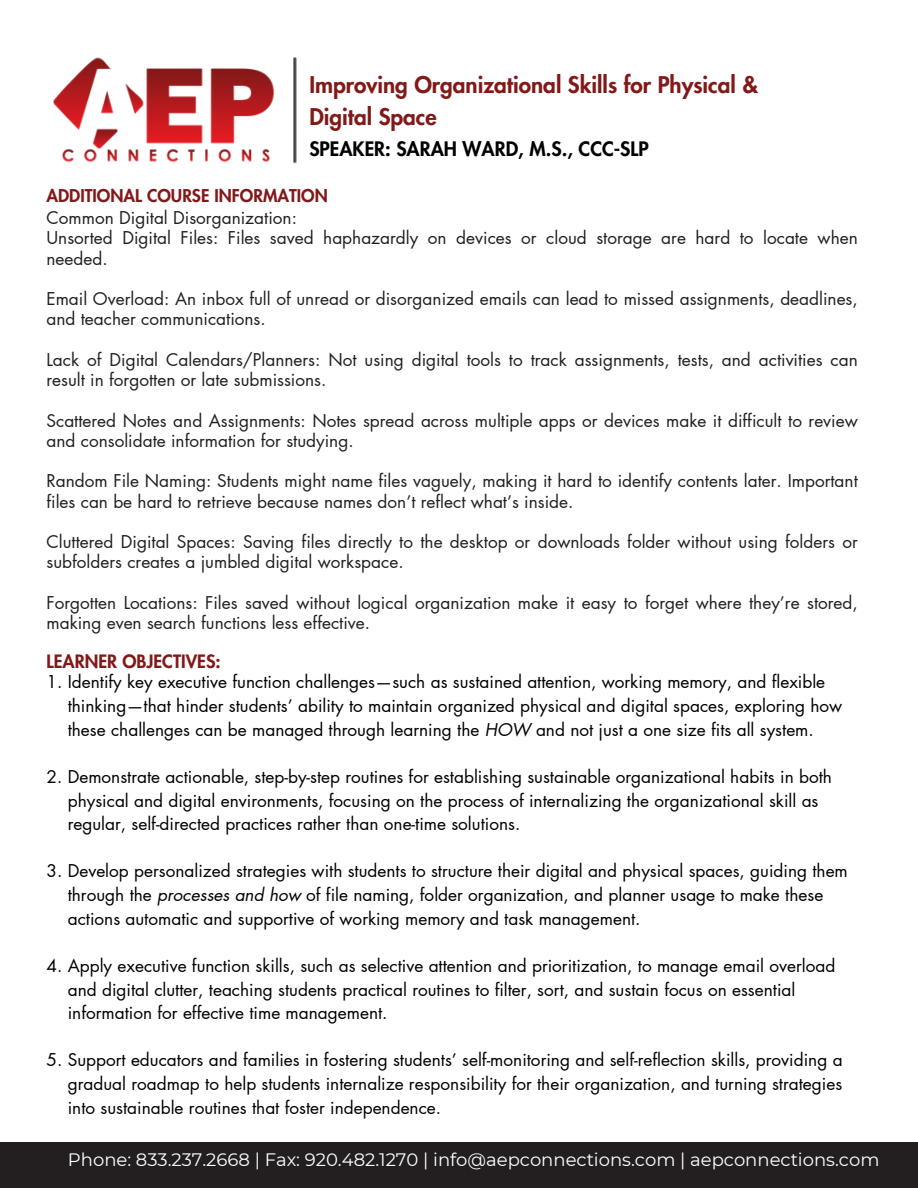
<style>
.page{position:relative;width:918px;height:1188px;background:#fff}
.page>*{position:absolute;margin:0;border:0;box-sizing:border-box;transform-origin:0 0}
.t1{font:800 22.5px/31.5px "Futura LT Pro";color:#821919}
.t2{font:800 19.5px "Futura LT Pro";color:#000}
.t3{font:18px "Montserrat";color:#fff}
.t4{font:800 18px "Futura LT Pro";color:#821919}
.t5{font:17.25px "Futura LT Pro";color:#000}
.t6{font:17.25px/20.2px "Futura LT Pro";color:#231f20}
.t7{font:800 17.25px "Futura LT Pro";color:#821919}
.s1{font-style:italic}
</style>
<div class="page">
<img style="left:53px;top:57px;width:222px;height:105px">
<div style="left:0;top:1142px;width:918px;height:46px;background:#231f20"></div>
<img style="left:294px;top:57px;width:3px;height:107px">
<h1 class="t1" style="left:309px;top:70px;width:450px">Improving Organizational Skills for Physical &amp;<br>Digital Space</h1>
<p class="t2" style="left:309px;top:140px;width:341px">SPEAKER: SARAH WARD, M.S., CCC-SLP</p>
<p class="t7" style="left:46px;top:187px;width:283px">ADDITIONAL COURSE INFORMATION</p>
<p class="t6" style="left:46px;top:208px;width:252px">Common Digital Disorganization:</p>
<p class="t6" style="left:46px;top:229px;width:813px">Unsorted Digital Files: Files saved haphazardly on devices or cloud storage are hard to locate when needed.</p>
<p class="t6" style="left:46px;top:289px;width:813px">Email Overload: An inbox full of unread or disorganized emails can lead to missed assignments, deadlines, and teacher communications.</p>
<p class="t6" style="left:46px;top:350px;width:813px">Lack of Digital Calendars/Planners: Not using digital tools to track assignments, tests, and activities can result in forgotten or late submissions.</p>
<p class="t6" style="left:46px;top:411px;width:813px">Scattered Notes and Assignments: Notes spread across multiple apps or devices make it difficult to review and consolidate information for studying.</p>
<p class="t6" style="left:46px;top:472px;width:813px">Random File Naming: Students might name files vaguely, making it hard to identify contents later. Important files can be hard to retrieve because names don’t reflect what’s inside.</p>
<p class="t6" style="left:46px;top:532px;width:813px">Cluttered Digital Spaces: Saving files directly to the desktop or downloads folder without using folders or subfolders creates a jumbled digital workspace.</p>
<p class="t6" style="left:46px;top:593px;width:813px">Forgotten Locations: Files saved without logical organization make it easy to forget where they’re stored, making even search functions less effective.</p>
<h2 class="t4" style="left:46px;top:653px;width:176px">LEARNER OBJECTIVES:</h2>
<p class="t5" style="left:46px;top:674px;width:780px">1. Identify key executive function challenges—such as sustained attention, working memory, and flexible</p>
<p class="t5" style="left:68px;top:698px;width:776px">thinking—that hinder students’ ability to maintain organized physical and digital spaces, exploring how</p>
<p class="t5" style="left:68px;top:721px;width:748px">these challenges can be managed through learning the <span class="s1">HOW</span> and not just a one size fits all system.</p>
<p class="t5" style="left:46px;top:769px;width:787px">2. Demonstrate actionable, step-by-step routines for establishing sustainable organizational habits in both</p>
<p class="t5" style="left:68px;top:792px;width:752px">physical and digital environments, focusing on the process of internalizing the organizational skill as</p>
<p class="t5" style="left:68px;top:816px;width:454px">regular, self-directed practices rather than one-time solutions.</p>
<p class="t5" style="left:46px;top:863px;width:803px">3. Develop personalized strategies with students to structure their digital and physical spaces, guiding them</p>
<p class="t5" style="left:68px;top:887px;width:757px">through the <span class="s1">processes and how</span> of file naming, folder organization, and planner usage to make these</p>
<p class="t5" style="left:68px;top:910px;width:574px">actions automatic and supportive of working memory and task management.</p>
<h2 class="t5" style="left:46px;top:958px;width:790px">4. Apply executive function skills, such as selective attention and prioritization, to manage email overload</h2>
<p class="t5" style="left:68px;top:981px;width:729px">and digital clutter, teaching students practical routines to filter, sort, and sustain focus on essential</p>
<p class="t5" style="left:68px;top:1005px;width:321px">information for effective time management.</p>
<p class="t5" style="left:46px;top:1052px;width:798px">5. Support educators and families in fostering students’ self-monitoring and self-reflection skills, providing a</p>
<p class="t5" style="left:68px;top:1076px;width:776px">gradual roadmap to help students internalize responsibility for their organization, and turning strategies</p>
<p class="t5" style="left:68px;top:1099px;width:375px">into sustainable routines that foster independence.</p>
<p class="t3" style="left:68px;top:1148px;width:813px">Phone: 833.237.2668 | Fax: 920.482.1270 | info@aepconnections.com | aepconnections.com</p>
</div>
